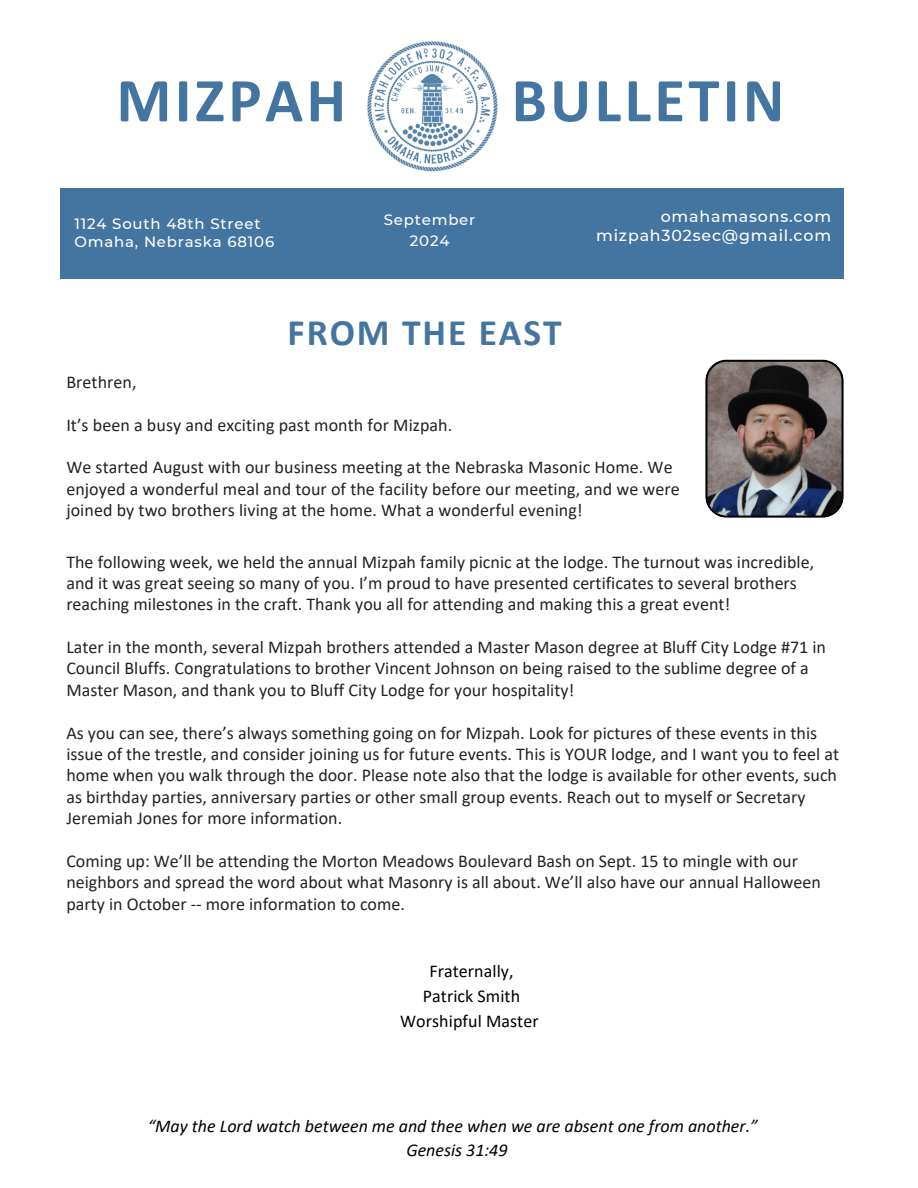
<style>
.page{position:relative;width:918px;height:1188px;background:#fff}
.page>*{position:absolute;margin:0;border:0;box-sizing:border-box;transform-origin:0 0}
.t1{font:700 63px "Calibri";letter-spacing:.055em;color:#4475a1}
.t2{font:700 37.5px "Calibri";letter-spacing:.055em;color:#4475a1}
.t3{font:18px/21.3px "Calibri";color:#222}
.t4{font:italic 18px/23.7px "Calibri";color:#000;text-align:center}
.t5{font:18px/24.8px "Calibri";letter-spacing:.005em;color:#000;text-align:center}
.t6{font:500 15.9px/19.2px "Montserrat";letter-spacing:.05em;color:#fff;text-align:right}
.t7{font:500 15px/18px "Montserrat";letter-spacing:.055em;color:#fff}
</style>
<div class="page">
<img style="left:367px;top:41px;width:131px;height:131px">
<div style="left:61px;top:188px;width:783px;height:91px;background:#4475a1"></div>
<img style="left:705px;top:360px;width:139px;height:158px">
<h3 class="t1" style="left:116px;top:74px;width:231px">MIZPAH</h3>
<h3 class="t1" style="left:512px;top:74px;width:274px">BULLETIN</h3>
<p class="t7" style="left:75px;top:215px;width:201px">1124 South 48th Street<br>Omaha, Nebraska 68106</p>
<p class="t7" style="left:384px;top:211px;width:93px">September</p>
<h2 class="t7" style="left:410px;top:231px;width:41px">2024</h2>
<h3 class="t2" style="left:288px;top:317px;width:276px">FROM THE EAST</h3>
<p class="t6" style="left:596px;top:207px;width:236px">omahamasons.com mizpah302sec@gmail.com</p>
<p class="t3" style="left:66px;top:373px;width:72px">Brethren,</p>
<p class="t3" style="left:66px;top:415px;width:387px">It’s been a busy and exciting past month for Mizpah.</p>
<p class="t3" style="left:66px;top:458px;width:615px">We started August with our business meeting at the Nebraska Masonic Home. We enjoyed a wonderful meal and tour of the facility before our meeting, and we were joined by two brothers living at the home. What a wonderful evening!</p>
<h3 class="t3" style="left:66px;top:552px;width:749px">The following week, we held the annual Mizpah family picnic at the lodge. The turnout was incredible, and it was great seeing so many of you. I’m proud to have presented certificates to several brothers reaching milestones in the craft. Thank you all for attending and making this a great event!</h3>
<h3 class="t3" style="left:66px;top:638px;width:761px">Later in the month, several Mizpah brothers attended a Master Mason degree at Bluff City Lodge #71 in<br>Council Bluffs. Congratulations to brother Vincent Johnson on being raised to the sublime degree of a<br>Master Mason, and thank you to Bluff City Lodge for your hospitality!</h3>
<h3 class="t3" style="left:66px;top:723px;width:774px">As you can see, there’s always something going on for Mizpah. Look for pictures of these events in this issue of the trestle, and consider joining us for future events. This is YOUR lodge, and I want you to feel at home when you walk through the door. Please note also that the lodge is available for other events, such as birthday parties, anniversary parties or other small group events. Reach out to myself or Secretary Jeremiah Jones for more information.</h3>
<h3 class="t3" style="left:66px;top:852px;width:756px">Coming up: We’ll be attending the Morton Meadows Boulevard Bash on Sept. 15 to mingle with our neighbors and spread the word about what Masonry is all about. We’ll also have our annual Halloween party in October -- more information to come.</h3>
<h3 class="t5" style="left:400px;top:961px;width:140px">Fraternally,<br>Patrick Smith<br>Worshipful Master</h3>
<h3 class="t4" style="left:148px;top:1116px;width:612px">“May the Lord watch between me and thee when we are absent one from another.”<br>Genesis 31:49</h3>
</div>
